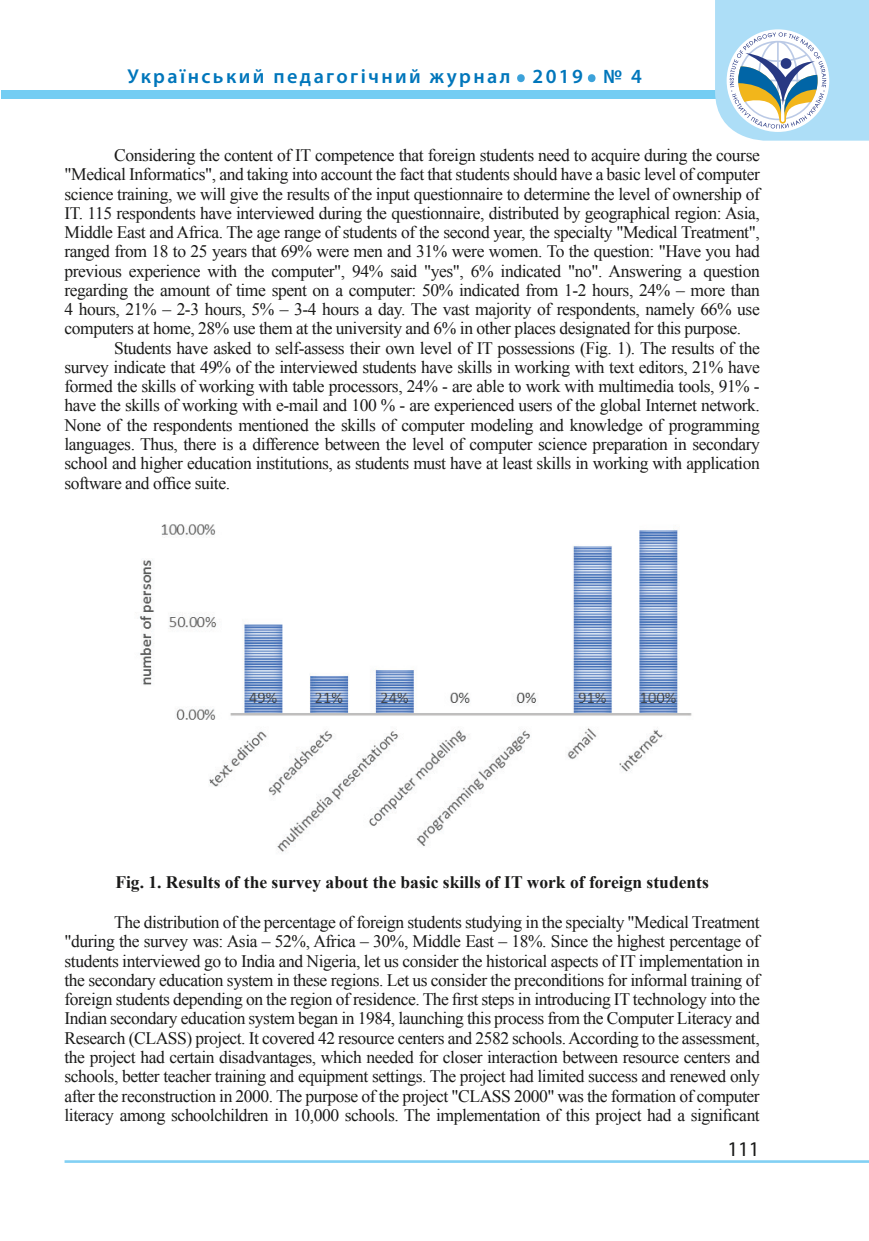
<style>
.page{position:relative;width:869px;height:1241px;background:#fff}
.page>*{position:absolute;margin:0;border:0;box-sizing:border-box;transform-origin:0 0}
.t1{font:600 50.4px "Myriad Pro";color:#3ca2da}
.t2{font:21px "Myriad Pro";color:#1a1a19}
.t3{font:600 20.12px "Myriad Pro";letter-spacing:.12em;color:#0076bb}
.Стиль_абзаца_1222222{font:17.5px/19.2px "Times New Roman";letter-spacing:-.025em;color:#1a1a19;text-align:justify}
.t4{font:700 17.5px "Times New Roman";color:#1a1a19}
</style>
<div class="page">
<div style="left:1px;top:90px;width:867px;height:8px;background:#74cdf3"></div>
<hr style="left:64px;top:1159px;width:804px;height:3px;background:#82d0f4">
<svg style="left:714px;top:0;width:154px;height:141px"></svg>
<img style="left:139px;top:524px;width:553px;height:328px">
<p class="t3" style="left:127px;top:64px;width:384px">Український педагогічний журнал</p>
<h1 class="t1" style="left:514px;top:33px;width:13px">.</h1>
<p class="t3" style="left:532px;top:64px;width:52px">2019</p>
<h1 class="t1" style="left:585px;top:33px;width:13px">.</h1>
<p class="t3" style="left:603px;top:64px;width:40px">№ 4</p>
<p class="Стиль_абзаца_1222222" style="left:64px;top:145px;width:696px;text-indent:50px">Considering the content of IT competence that foreign students need to acquire during the course "Medical Informatics", and taking into account the fact that students should have a basic level of computer science training, we will give the results of the input questionnaire to determine the level of ownership of IT. 115 respondents have interviewed during the questionnaire, distributed by geographical region: Asia, Middle East and Africa. The age range of students of the second year, the specialty "Medical Treatment", ranged from 18 to 25 years that 69% were men and 31% were women. To the question: "Have you had previous experience with the computer", 94% said "yes", 6% indicated "no". Answering a question regarding the amount of time spent on a computer: 50% indicated from 1-2 hours, 24% – more than 4 hours, 21% – 2-3 hours, 5% – 3-4 hours a day. The vast majority of respondents, namely 66% use computers at home, 28% use them at the university and 6% in other places designated for this purpose.</p>
<p class="Стиль_абзаца_1222222" style="left:64px;top:337px;width:696px;text-indent:50px">Students have asked to self-assess their own level of IT possessions (Fig. 1). The results of the survey indicate that 49% of the interviewed students have skills in working with text editors, 21% have formed the skills of working with table processors, 24% - are able to work with multimedia tools, 91% - have the skills of working with e-mail and 100 % - are experienced users of the global Internet network.<br>None of the respondents mentioned the skills of computer modeling and knowledge of programming languages. Thus, there is a difference between the level of computer science preparation in secondary school and higher education institutions, as students must have at least skills in working with application software and office suite.</p>
<p class="t4" style="left:115px;top:869px;width:594px">Fig. 1. Results of the survey about the basic skills of IT work of foreign students</p>
<p class="Стиль_абзаца_1222222" style="left:64px;top:912px;width:696px;text-indent:50px">The distribution of the percentage of foreign students studying in the specialty "Medical Treatment "during the survey was: Asia – 52%, Africa – 30%, Middle East – 18%. Since the highest percentage of students interviewed go to India and Nigeria, let us consider the historical aspects of IT implementation in the secondary education system in these regions. Let us consider the preconditions for informal training of foreign students depending on the region of residence. The first steps in introducing IT technology into the Indian secondary education system began in 1984, launching this process from the Computer Literacy and Research (CLASS) project. It covered 42 resource centers and 2582 schools. According to the assessment, the project had certain disadvantages, which needed for closer interaction between resource centers and schools, better teacher training and equipment settings. The project had limited success and renewed only after the reconstruction in 2000. The purpose of the project "CLASS 2000" was the formation of computer literacy among schoolchildren in 10,000 schools. The implementation of this project had a significant</p>
<p class="t2" style="left:727px;top:1135px;width:34px">111</p>
</div>
